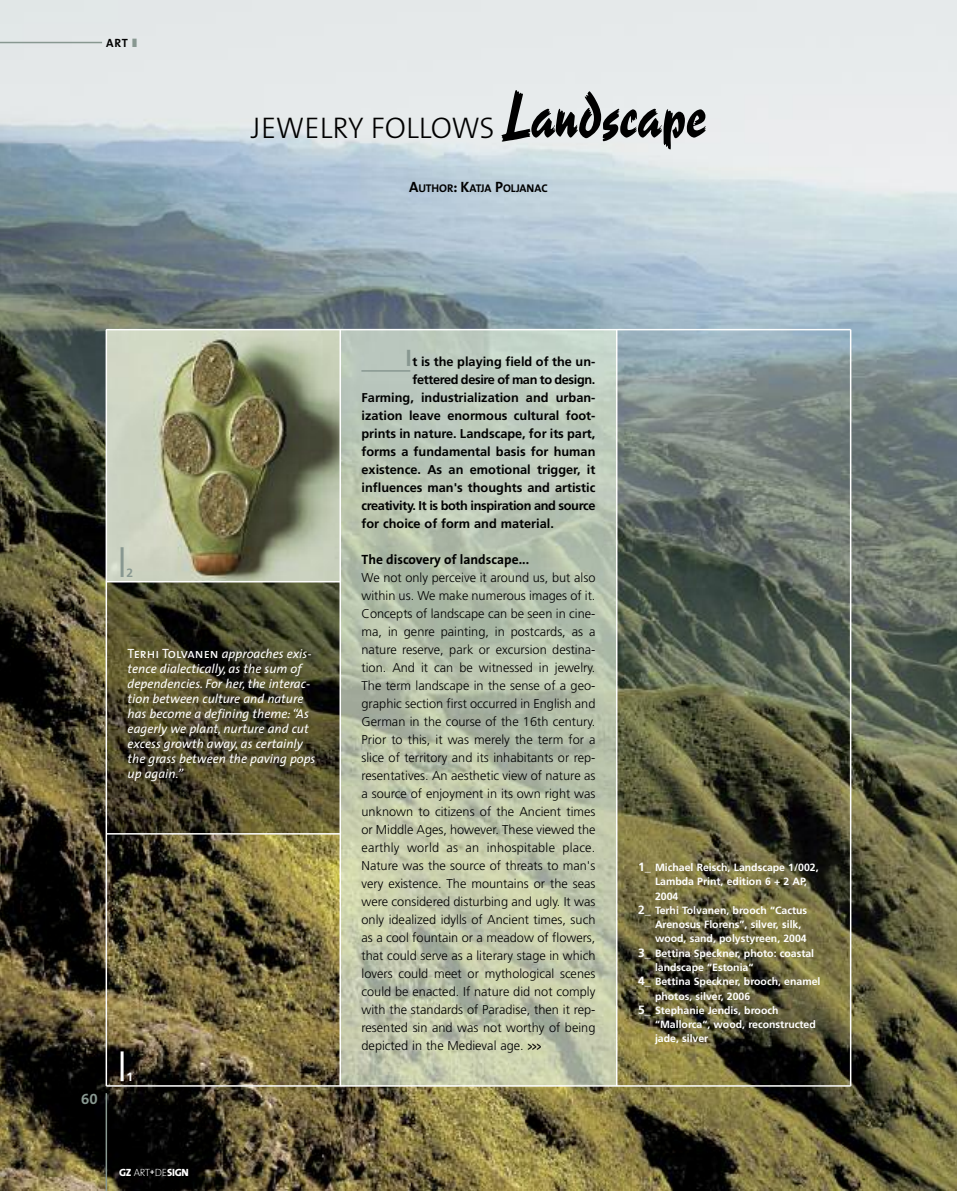
<style>
.page{position:relative;width:957px;height:1191px;background:#fff}
.page>*{position:absolute;margin:0;border:0;box-sizing:border-box;transform-origin:0 0}
.t1{font:300 30px "The Sans";color:#000}
.t2{font:700 24px "The Sans";color:#889891}
.t3{font:15px "The Sans Bold Expert";color:#889891}
.t4{font:700 13.5px "The Sans";color:#000}
.t5{font:300 12.75px/18px "Frutiger";color:#000;text-align:justify}
.t6{font:700 12.75px "Frutiger";color:#000}
.t7{font:italic 12.75px/15px "The Sans";color:#fff}
.t8{font:700 12.75px "Frutiger";letter-spacing:-.03em;color:#000}
.t9{font:700 12px "The Sans";color:#000}
.t10{font:700 12px "Frutiger";color:#fff}
.t11{font:700 12px "Frutiger";color:#889891}
.t12{font:700 11.25px "The Sans";letter-spacing:-.01em;color:#000}
.t13{font:700 10.5px "Frutiger";color:#fff}
.t14{font:800 10.5px "The Sans";letter-spacing:-.02em;color:#fff}
.s1{color:#889891}
.s2{font-family:"Reporter";font-weight:400;font-size:60px}
.s3{font-size:15px}
.s4{font-family:"The Sans Caps";font-style:normal;font-size:13.5px}
.s5{font-weight:200}
.s6{font-weight:700;font-size:7.5px}
.s7{font-weight:700}
.s8{font-size:12px}
</style>
<div class="page">
<img style="left:0;top:0;width:957px;height:1191px">
<img style="left:107px;top:582px;width:232px;height:251px">
<img style="left:341px;top:330px;width:275px;height:755px">
<hr style="left:361px;top:370px;width:49px;height:2px;background:#889891">
<svg style="left:107px;top:330px;width:232px;height:251px;background:#9b9d80"></svg>
<hr style="left:106px;top:1093px;width:1px;height:98px;background:#889891">
<hr style="left:0;top:42px;width:102px;height:1px;background:#889891">
<hr style="left:850px;top:330px;width:1px;height:756px;background:#fff">
<hr style="left:106px;top:330px;width:1px;height:756px;background:#fff">
<hr style="left:106px;top:581px;width:234px;height:1px;background:#fff">
<hr style="left:106px;top:833px;width:234px;height:1px;background:#fff">
<hr style="left:106px;top:1085px;width:744px;height:1px;background:#fff">
<hr style="left:339px;top:330px;width:2px;height:756px;background:#fff">
<hr style="left:616px;top:330px;width:1px;height:756px;background:#fff">
<hr style="left:106px;top:329px;width:744px;height:1px;background:#fff">
<hr style="left:121px;top:1051px;width:3px;height:30px;background:#fff">
<hr style="left:121px;top:547px;width:3px;height:30px;background:#889891">
<p class="t9" style="left:106px;top:38px;width:32px">ART <span class="s1">❚</span></p>
<h1 class="t1" style="left:251px;top:116px;width:457px">JEWELRY FOLLOWS <span class="s2">Landscape</span></h1>
<p class="t12" style="left:409px;top:184px;width:140px"><span class="s3">A</span>UTHOR<span class="s3">: K</span>ATJA <span class="s3">P</span>OLJANAC</p>
<p class="t11" style="left:126px;top:568px;width:8px">2</p>
<p class="t7" style="left:128px;top:647px;width:189px"><span class="s4">Terhi Tolvanen</span> approaches exis&shy;tence dialectically, as the sum of dependencies. For her, the interac&shy;tion between culture and nature has become a defining theme: “As eagerly we plant, nurture and cut excess growth away, as certainly the grass between the paving pops up again.”</p>
<p class="t3" style="left:81px;top:1094px;width:18px">60</p>
<p class="t10" style="left:126px;top:1072px;width:8px">1</p>
<p class="t14" style="left:119px;top:1168px;width:71px">GZ <span class="s5">ART</span><span class="s6">+</span><span class="s5">DE</span>SIGN</p>
<h2 class="t2" style="left:405px;top:348px;width:8px">I</h2>
<p class="t6" style="left:412px;top:356px;width:184px">t is the playing field of the un-</p>
<p class="t8" style="left:412px;top:374px;width:184px">fettered desire of man to design.</p>
<p class="t6" style="left:361px;top:392px;width:235px">Farming, industrialization and urban-</p>
<p class="t6" style="left:361px;top:410px;width:235px">ization leave enormous cultural foot-</p>
<p class="t6" style="left:361px;top:428px;width:235px">prints in nature. Landscape, for its part,</p>
<p class="t6" style="left:361px;top:446px;width:235px">forms a fundamental basis for human</p>
<p class="t6" style="left:361px;top:464px;width:235px">existence. As an emotional trigger, it</p>
<p class="t6" style="left:361px;top:482px;width:235px">influences man's thoughts and artistic</p>
<p class="t8" style="left:361px;top:500px;width:235px">creativity. It is both inspiration and source</p>
<p class="t6" style="left:361px;top:518px;width:194px">for choice of form and material.</p>
<p class="t4" style="left:361px;top:554px;width:169px">The discovery of landscape...</p>
<p class="t5" style="left:361px;top:569px;width:235px">We not only perceive it around us, but also within us. We make numerous images of it.<br>Concepts of landscape can be seen in cine&shy;ma, in genre painting, in postcards, as a nature reserve, park or excursion destina&shy;tion. And it can be witnessed in jewelry.<br>The term landscape in the sense of a geo&shy;graphic section first occurred in English and German in the course of the 16th century.<br>Prior to this, it was merely the term for a slice of territory and its inhabitants or rep&shy;resentatives. An aesthetic view of nature as a source of enjoyment in its own right was unknown to citizens of the Ancient times or Middle Ages, however. These viewed the earthly world as an inhospitable place.<br>Nature was the source of threats to man's very existence. The mountains or the seas were considered disturbing and ugly. It was only idealized idylls of Ancient times, such as a cool fountain or a meadow of flowers, that could serve as a literary stage in which lovers could meet or mythological scenes could be enacted. If nature did not comply with the standards of Paradise, then it rep&shy;resented sin and was not worthy of being depicted in the Medieval age. <span class="s7">&gt;&gt;&gt;</span></p>
<p class="t13" style="left:638px;top:863px;width:182px"><span class="s8">1_</span> Michael Reisch, Landscape 1/002,</p>
<p class="t13" style="left:655px;top:877px;width:154px">Lambda Print, edition 6 + 2 AP,</p>
<p class="t13" style="left:655px;top:891px;width:25px">2004</p>
<p class="t13" style="left:638px;top:906px;width:171px"><span class="s8">2_</span> Terhi Tolvanen, brooch “Cactus</p>
<p class="t13" style="left:655px;top:920px;width:148px">Arenosus Florens”, silver, silk,</p>
<p class="t13" style="left:655px;top:934px;width:153px">wood, sand, polystyreen, 2004</p>
<p class="t13" style="left:638px;top:948px;width:178px"><span class="s8">3_</span> Bettina Speckner, photo: coastal</p>
<p class="t13" style="left:655px;top:963px;width:100px">landscape “Estonia“</p>
<p class="t13" style="left:638px;top:977px;width:184px"><span class="s8">4_</span> Bettina Speckner, brooch, enamel</p>
<p class="t13" style="left:655px;top:991px;width:97px">photos, silver, 2006</p>
<p class="t13" style="left:638px;top:1005px;width:142px"><span class="s8">5_</span> Stephanie Jendis, brooch</p>
<p class="t13" style="left:655px;top:1020px;width:162px">“Mallorca“, wood, reconstructed</p>
<p class="t13" style="left:655px;top:1034px;width:55px">jade, silver</p>
</div>
